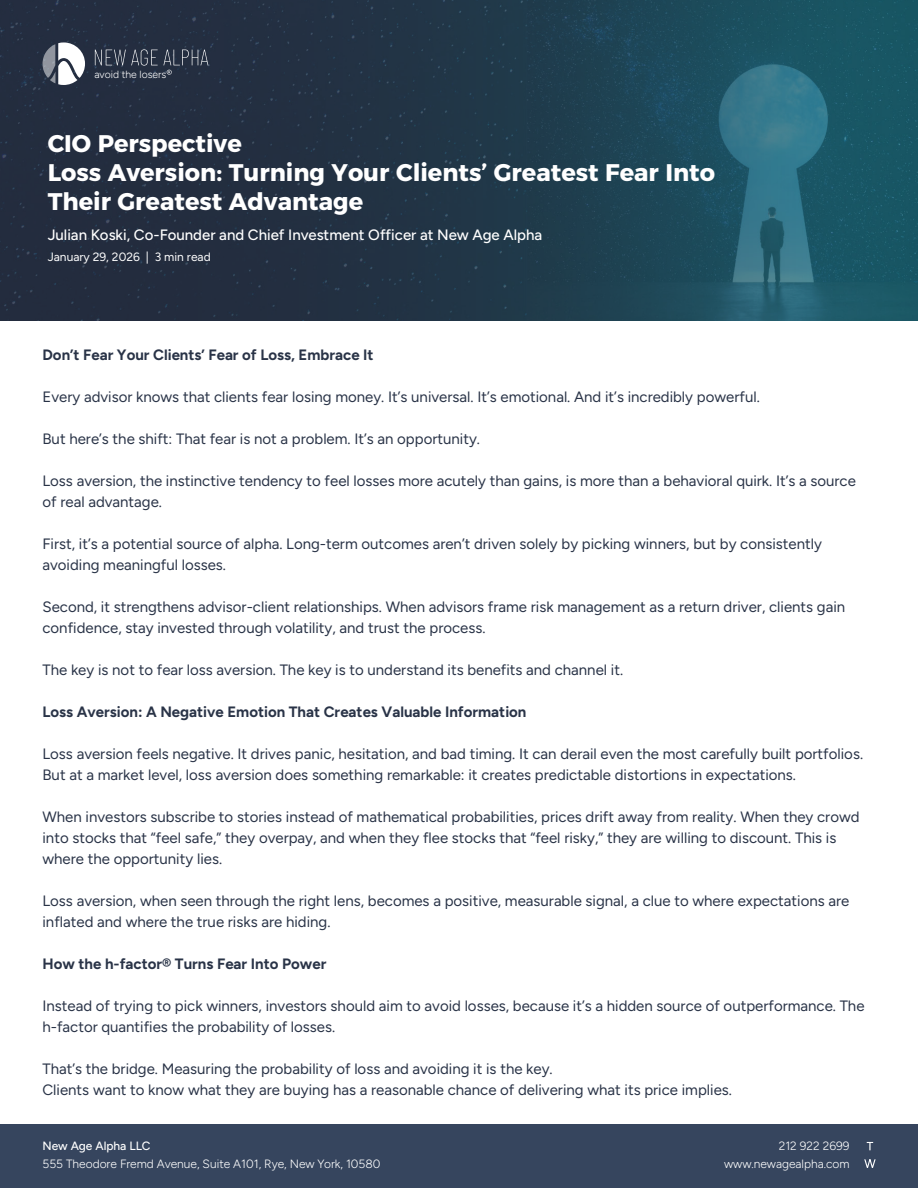
<style>
.page{position:relative;width:918px;height:1188px;background:#fff}
.page>*{position:absolute;margin:0;border:0;box-sizing:border-box;transform-origin:0 0}
.t1{font:700 24px/28.8px "Alexandria";color:#fff}
.t2{font:15px/21px "Figtree";color:#293347}
.t3{font:700 15px "Figtree";color:#293347}
.t4{font:500 15px "Figtree";color:#fff}
.t5{font:300 12px/17.4px "Figtree";color:#fff;text-align:right}
.t6{font:12px "Figtree";color:#fff}
.t7{font:500 12px "Figtree";color:#fff}
.t8{font:300 10.35px "Figtree";color:#fff}
</style>
<div class="page">
<svg style="left:0;top:0;width:918px;height:321px;background:#213e50"></svg>
<div style="left:0;top:1124px;width:918px;height:64px;background:#36455e"></div>
<svg style="left:867px;top:1142px;width:6px;height:8px"></svg>
<svg style="left:864px;top:1159px;width:12px;height:9px"></svg>
<svg style="left:43px;top:42px;width:42px;height:43px"></svg>
<svg style="left:95px;top:49px;width:113px;height:26px;background:#384151"></svg>
<p class="t8" style="left:94px;top:68px;width:73px">avoid the losers</p>
<h1 class="t1" style="left:48px;top:129px;width:669px">CIO Perspective<br>Loss Aversion: Turning Your Clients’ Greatest Fear Into<br>Their Greatest Advantage</h1>
<p class="t4" style="left:48px;top:226px;width:496px">Julian Koski, Co-Founder and Chief Investment Officer at New Age Alpha</p>
<p class="t6" style="left:48px;top:250px;width:165px">January 29, 2026 | 3 min read</p>
<p class="t3" style="left:42px;top:346px;width:333px">Don’t Fear Your Clients’ Fear of Loss, Embrace It</p>
<p class="t2" style="left:42px;top:387px;width:719px">Every advisor knows that clients fear losing money. It’s universal. It’s emotional. And it’s incredibly powerful.</p>
<p class="t2" style="left:42px;top:429px;width:439px">But here’s the shift: That fear is not a problem. It’s an opportunity.</p>
<p class="t2" style="left:42px;top:471px;width:815px">Loss aversion, the instinctive tendency to feel losses more acutely than gains, is more than a behavioral quirk. It’s a source of real advantage.</p>
<p class="t2" style="left:42px;top:534px;width:781px">First, it’s a potential source of alpha. Long-term outcomes aren’t driven solely by picking winners, but by consistently avoiding meaningful losses.</p>
<p class="t2" style="left:42px;top:597px;width:804px">Second, it strengthens advisor-client relationships. When advisors frame risk management as a return driver, clients gain confidence, stay invested through volatility, and trust the process.</p>
<p class="t2" style="left:42px;top:660px;width:582px">The key is not to fear loss aversion. The key is to understand its benefits and channel it.</p>
<p class="t3" style="left:42px;top:703px;width:486px">Loss Aversion: A Negative Emotion That Creates Valuable Information</p>
<p class="t2" style="left:42px;top:744px;width:822px">Loss aversion feels negative. It drives panic, hesitation, and bad timing. It can derail even the most carefully built portfolios.<br>But at a market level, loss aversion does something remarkable: it creates predictable distortions in expectations.</p>
<p class="t2" style="left:42px;top:807px;width:819px">When investors subscribe to stories instead of mathematical probabilities, prices drift away from reality. When they crowd into stocks that “feel safe,” they overpay, and when they flee stocks that “feel risky,” they are willing to discount. This is where the opportunity lies.</p>
<p class="t2" style="left:42px;top:891px;width:808px">Loss aversion, when seen through the right lens, becomes a positive, measurable signal, a clue to where expectations are inflated and where the true risks are hiding.</p>
<p class="t3" style="left:42px;top:955px;width:285px">How the h-factor® Turns Fear Into Power</p>
<p class="t2" style="left:42px;top:996px;width:824px">Instead of trying to pick winners, investors should aim to avoid losses, because it’s a hidden source of outperformance. The h-factor quantifies the probability of losses.</p>
<p class="t2" style="left:42px;top:1059px;width:691px">That’s the bridge. Measuring the probability of loss and avoiding it is the key.<br>Clients want to know what they are buying has a reasonable chance of delivering what its price implies.</p>
<p class="t7" style="left:43px;top:1139px;width:110px">New Age Alpha LLC</p>
<p class="t5" style="left:43px;top:1155px;width:339px">555 Theodore Fremd Avenue, Suite A101, Rye, New York, 10580</p>
<p class="t5" style="left:724px;top:1137px;width:127px">212 922 2699 www.newagealpha.com</p>
</div>
